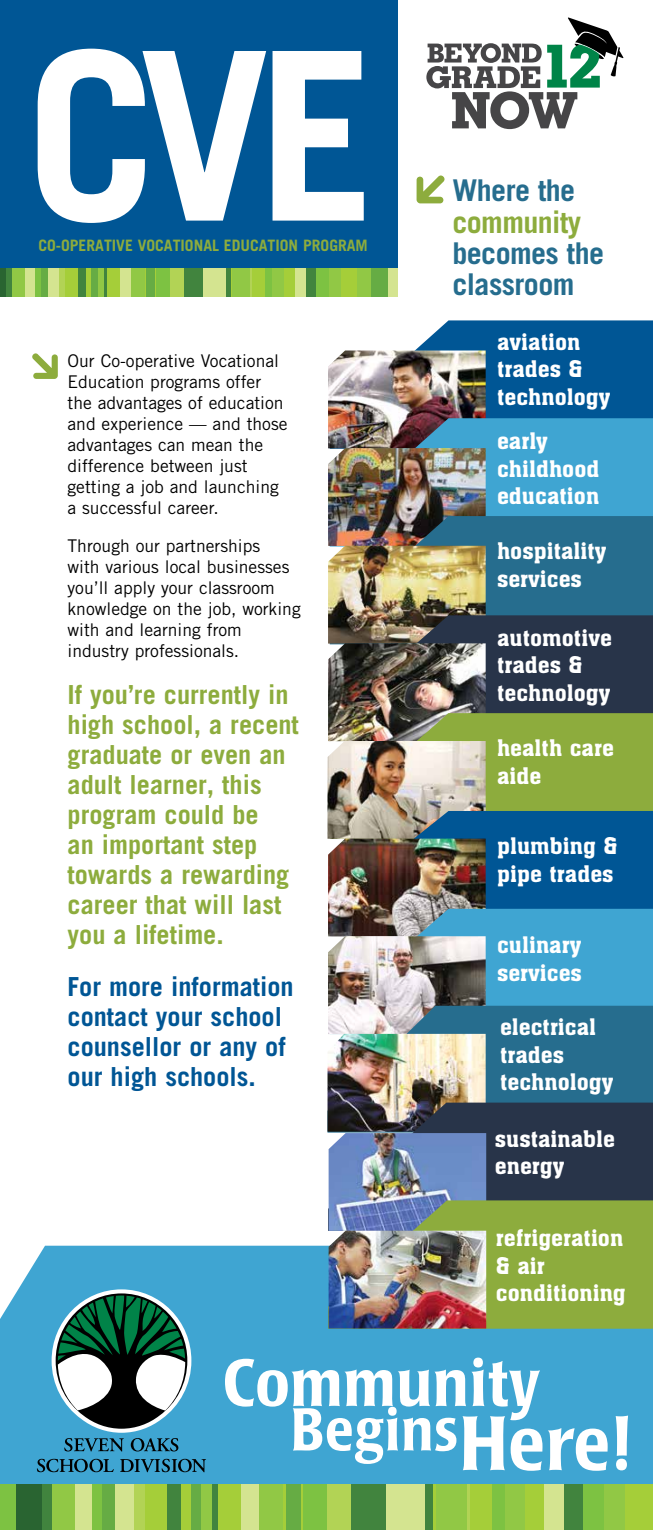
<style>
.page{position:relative;width:653px;height:1530px;background:#fff}
.page>*{position:absolute;margin:0;border:0;box-sizing:border-box;transform-origin:0 0}
.t1{font:700 234.88px "Trade Gothic";color:#fff}
.t2{font:500 condensed 66.12px "Poppl Laudatio";letter-spacing:.01em;color:#fff}
.t3{font:500 condensed 59.5px "Poppl Laudatio";letter-spacing:.01em;color:#fff}
.t4{font:700 50.38px "Geometric Slab 703 BT Xtra";color:#464547}
.t5{font:700 30px/31.2px "Trade Gothic";letter-spacing:-.02em;color:#266d8e}
.t6{font:700 30px "Trade Gothic";letter-spacing:-.02em;color:#8dac3d}
.t7{font:700 26.25px/30px "Trade Gothic";color:#8dac3d}
.t8{font:700 26.25px/30px "Trade Gothic";color:#005695}
.t9{font:22.5px/27.5px "Aachen BT";color:#fff}
.t10{font:17.5px/21px "Trade Gothic";color:#000}
.t11{font:700 15.75px "Trade Gothic";color:#8dac3d}
.s1{font-size:76.25px}
</style>
<div class="page">
<div style="left:0;top:0;width:397px;height:282px;background:#005695"></div>
<div style="left:139px;top:268px;width:19px;height:28px;background:linear-gradient(to bottom,#a5ce39,#a5ce39)"></div>
<svg style="left:86px;top:268px;width:6px;height:28px"></svg>
<div style="left:219px;top:268px;width:22px;height:28px;background:linear-gradient(to bottom,#a5ce39,#a5ce39)"></div>
<div style="left:0;top:268px;width:7px;height:28px;background:#296431"></div>
<div style="left:7px;top:268px;width:6px;height:28px;background:#41843e"></div>
<div style="left:78px;top:268px;width:8px;height:28px;background:#41843e"></div>
<svg style="left:103px;top:268px;width:5px;height:28px"></svg>
<svg style="left:183px;top:268px;width:21px;height:28px"></svg>
<div style="left:225px;top:268px;width:5px;height:28px;background:#41843e"></div>
<svg style="left:305px;top:268px;width:12px;height:28px"></svg>
<div style="left:368px;top:268px;width:20px;height:28px;background:#66ac44"></div>
<div style="left:41px;top:268px;width:7px;height:28px;background:#66ac44"></div>
<div style="left:92px;top:268px;width:6px;height:28px;background:#66ac44"></div>
<div style="left:146px;top:268px;width:9px;height:28px;background:#66ac44"></div>
<hr style="left:250px;top:268px;width:4px;height:28px;background:#b2d355">
<div style="left:164px;top:268px;width:19px;height:28px;background:#b2d355"></div>
<div style="left:59px;top:268px;width:6px;height:28px;background:#b2d355"></div>
<div style="left:29px;top:268px;width:12px;height:28px;background:#7dc242"></div>
<div style="left:317px;top:268px;width:12px;height:28px;background:#7dc242"></div>
<div style="left:156px;top:268px;width:14px;height:28px;background:#7dc242"></div>
<svg style="left:264px;top:268px;width:8px;height:28px"></svg>
<div style="left:48px;top:268px;width:11px;height:28px;background:#d4e490"></div>
<div style="left:120px;top:268px;width:14px;height:28px;background:#d4e490"></div>
<div style="left:294px;top:268px;width:11px;height:28px;background:#d4e490"></div>
<div style="left:21px;top:268px;width:14px;height:28px;background:#d4e490"></div>
<div style="left:204px;top:268px;width:21px;height:28px;background:#d4e490"></div>
<div style="left:388px;top:268px;width:9px;height:28px;background:#d4e490"></div>
<div style="left:336px;top:268px;width:25px;height:28px;background:#a5ce39"></div>
<div style="left:252px;top:268px;width:12px;height:28px;background:#a5ce39"></div>
<div style="left:65px;top:268px;width:13px;height:28px;background:#a5ce39"></div>
<div style="left:108px;top:268px;width:12px;height:28px;background:#a5ce39"></div>
<svg style="left:283px;top:268px;width:11px;height:28px"></svg>
<div style="left:272px;top:268px;width:11px;height:28px;background:#91c845"></div>
<div style="left:98px;top:268px;width:5px;height:28px;background:#91c845"></div>
<div style="left:12px;top:268px;width:13px;height:28px;background:#91c845"></div>
<div style="left:329px;top:268px;width:11px;height:28px;background:#91c845"></div>
<div style="left:357px;top:268px;width:13px;height:28px;background:#91c845"></div>
<div style="left:232px;top:268px;width:18px;height:28px;background:#91c845"></div>
<div style="left:131px;top:268px;width:13px;height:28px;background:#91c845"></div>
<svg style="left:416px;top:176px;width:28px;height:27px"></svg>
<svg style="left:32px;top:353px;width:26px;height:26px"></svg>
<div style="left:0;top:1246px;width:652px;height:239px;background:#3fa5d2"></div>
<svg style="left:37px;top:1459px;width:77px;height:13px"></svg>
<svg style="left:120px;top:1459px;width:86px;height:13px"></svg>
<svg style="left:48px;top:1289px;width:147px;height:163px"></svg>
<svg style="left:426px;top:43px;width:115px;height:45px"></svg>
<svg style="left:547px;top:18px;width:76px;height:70px"></svg>
<div style="left:273px;top:1485px;width:33px;height:45px;background:linear-gradient(to bottom,#a5ce39,#a5ce39)"></div>
<div style="left:173px;top:1485px;width:22px;height:45px;background:#a5ce39"></div>
<div style="left:413px;top:1485px;width:37px;height:45px;background:linear-gradient(to bottom,#a5ce39,#a5ce39)"></div>
<svg style="left:15px;top:1485px;width:28px;height:45px"></svg>
<div style="left:43px;top:1485px;width:11px;height:45px;background:#41843e"></div>
<div style="left:166px;top:1485px;width:15px;height:45px;background:#41843e"></div>
<svg style="left:211px;top:1485px;width:8px;height:45px"></svg>
<div style="left:346px;top:1485px;width:45px;height:45px;background:#41843e"></div>
<svg style="left:424px;top:1485px;width:8px;height:45px"></svg>
<div style="left:559px;top:1485px;width:33px;height:45px;background:#41843e"></div>
<div style="left:102px;top:1485px;width:13px;height:45px;background:#66ac44"></div>
<div style="left:191px;top:1485px;width:11px;height:45px;background:#66ac44"></div>
<div style="left:286px;top:1485px;width:14px;height:45px;background:#66ac44"></div>
<div style="left:466px;top:1485px;width:8px;height:45px;background:#b2d355"></div>
<div style="left:317px;top:1485px;width:33px;height:45px;background:#b2d355"></div>
<div style="left:133px;top:1485px;width:12px;height:45px;background:#b2d355"></div>
<div style="left:82px;top:1485px;width:20px;height:45px;background:linear-gradient(to bottom,#7dc242,#7dc242)"></div>
<div style="left:583px;top:1485px;width:21px;height:45px;background:#7dc242"></div>
<div style="left:303px;top:1485px;width:24px;height:45px;background:#7dc242"></div>
<div style="left:0;top:1485px;width:15px;height:45px;background:#7dc242"></div>
<svg style="left:491px;top:1485px;width:14px;height:45px"></svg>
<div style="left:115px;top:1485px;width:18px;height:45px;background:#d4e490"></div>
<div style="left:240px;top:1485px;width:25px;height:45px;background:#d4e490"></div>
<div style="left:544px;top:1485px;width:19px;height:45px;background:#d4e490"></div>
<svg style="left:74px;top:1485px;width:17px;height:45px"></svg>
<div style="left:386px;top:1485px;width:38px;height:45px;background:#d4e490"></div>
<div style="left:617px;top:1485px;width:35px;height:45px;background:#a5ce39"></div>
<div style="left:470px;top:1485px;width:21px;height:45px;background:#a5ce39"></div>
<div style="left:145px;top:1485px;width:21px;height:45px;background:#a5ce39"></div>
<div style="left:219px;top:1485px;width:21px;height:45px;background:#a5ce39"></div>
<div style="left:517px;top:1485px;width:27px;height:45px;background:#a5ce39"></div>
<div style="left:505px;top:1485px;width:19px;height:45px;background:#91c845"></div>
<div style="left:202px;top:1485px;width:9px;height:45px;background:#91c845"></div>
<div style="left:52px;top:1485px;width:22px;height:45px;background:#91c845"></div>
<div style="left:604px;top:1485px;width:20px;height:45px;background:#91c845"></div>
<div style="left:436px;top:1485px;width:30px;height:45px;background:#91c845"></div>
<div style="left:260px;top:1485px;width:22px;height:45px;background:#91c845"></div>
<div style="left:326px;top:1333px;width:326px;height:105px;background:#3fa5d2"></div>
<svg style="left:344px;top:320px;width:308px;height:98px;background:#226da3"></svg>
<img style="left:327px;top:351px;width:159px;height:978px">
<img style="left:329px;top:418px;width:323px;height:98px">
<img style="left:329px;top:516px;width:323px;height:99px">
<img style="left:329px;top:615px;width:323px;height:98px">
<img style="left:329px;top:713px;width:323px;height:98px">
<img style="left:329px;top:811px;width:323px;height:98px">
<svg style="left:329px;top:909px;width:323px;height:97px;background:#699eb6"></svg>
<img style="left:327px;top:1006px;width:325px;height:127px">
<img style="left:328px;top:1103px;width:324px;height:97px">
<img style="left:328px;top:1200px;width:324px;height:129px">
<h1 class="t1" style="left:26px;top:-7px;width:351px">CVE</h1>
<p class="t11" style="left:38px;top:236px;width:331px">CO-OPERATIVE VOCATIONAL EDUCATION PROGRAM</p>
<p class="t10" style="left:68px;top:350px;width:221px">Our Co-operative Vocational<br>Education programs offer the advantages of education and experience — and those advantages can mean the difference between just getting a job and launching a successful career.</p>
<p class="t10" style="left:68px;top:535px;width:235px">Through our partnerships<br>with various local businesses you’ll apply your classroom knowledge on the job, working with and learning from industry professionals.</p>
<h3 class="t7" style="left:68px;top:679px;width:233px">If you’re currently in high school, a recent graduate or even an adult learner, this program could be<br>an important step towards a rewarding career that will last you a lifetime.</h3>
<h3 class="t8" style="left:68px;top:972px;width:228px">For more information contact your school counsellor or any of our high schools.</h3>
<h3 class="t4" style="left:451px;top:80px;width:128px">NOW</h3>
<h3 class="t5" style="left:452px;top:175px;width:124px">Where the</h3>
<h3 class="t6" style="left:452px;top:203px;width:130px">community</h3>
<h3 class="t5" style="left:452px;top:237px;width:153px">becomes the classroom</h3>
<p class="t9" style="left:497px;top:328px;width:115px">aviation trades &amp; technology</p>
<p class="t9" style="left:497px;top:427px;width:104px">early childhood education</p>
<p class="t9" style="left:497px;top:537px;width:111px">hospitality services</p>
<p class="t9" style="left:497px;top:624px;width:116px">automotive trades &amp; technology</p>
<p class="t9" style="left:497px;top:734px;width:118px">health care aide</p>
<p class="t9" style="left:497px;top:832px;width:122px">plumbing &amp; pipe trades</p>
<p class="t9" style="left:497px;top:931px;width:86px">culinary services</p>
<p class="t9" style="left:500px;top:1013px;width:115px">electrical trades technology</p>
<p class="t9" style="left:495px;top:1125px;width:122px">sustainable energy</p>
<p class="t9" style="left:496px;top:1224px;width:131px">refrigeration &amp; air conditioning</p>
<h2 class="t2" style="left:223px;top:1346px;width:318px">Community</h2>
<h3 class="t3" style="left:291px;top:1396px;width:340px">Begins<span class="s1">Here!</span></h3>
</div>
